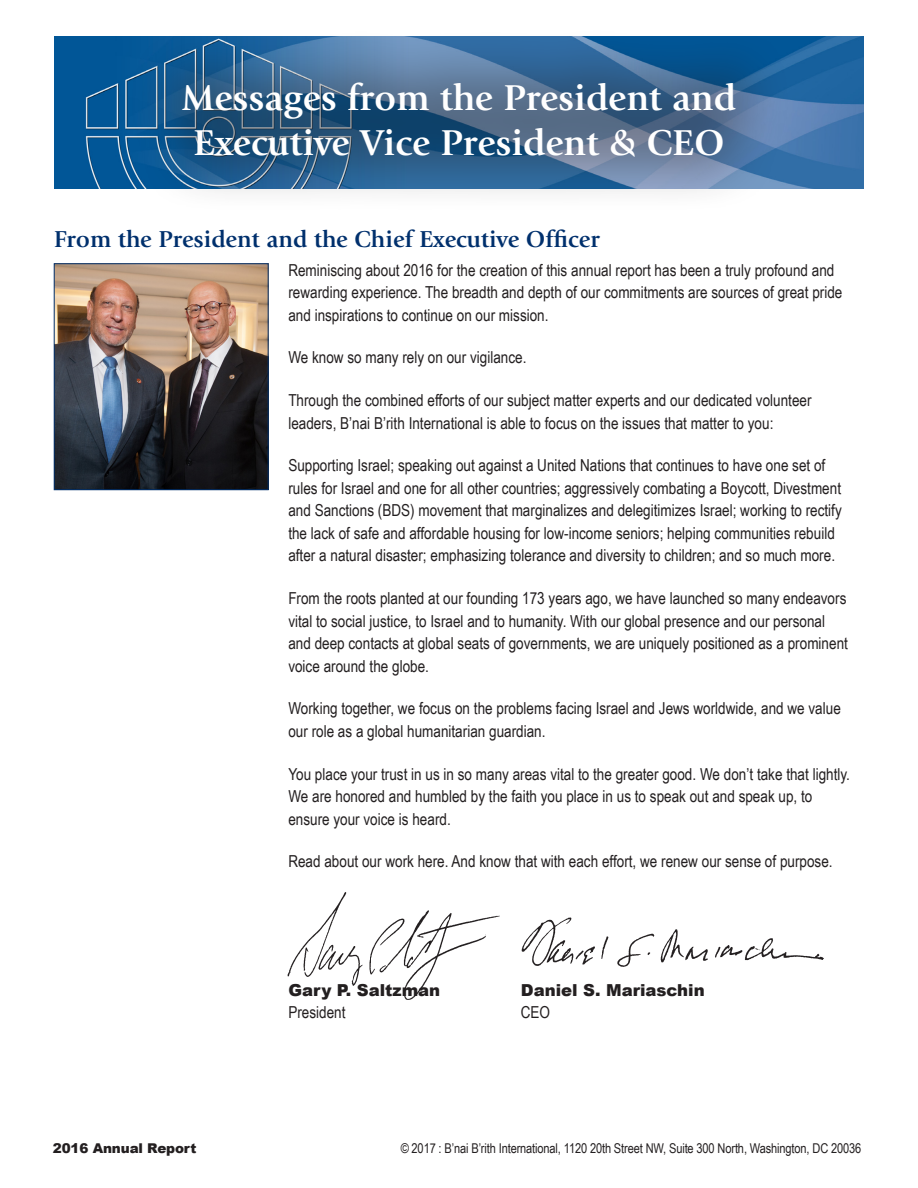
<style>
.page{position:relative;width:918px;height:1188px;background:#fff}
.page>*{position:absolute;margin:0;border:0;box-sizing:border-box;transform-origin:0 0}
.t1{font:700 37.5px/45px "Giovanni";color:#fff;text-align:center}
.Subhead_Style_1{font:700 24px "Giovanni";color:#00306d}
.t2{font:16.5px/22.5px "Arial Narrow";color:#231f20}
.t3{font:900 16.5px "Arial";color:#231f20}
.t4{font:13.5px "Arial Narrow";letter-spacing:-.01em;color:#231f20}
.t5{font:900 13.5px "Arial";letter-spacing:-.01em;color:#231f20}
</style>
<div class="page">
<img style="left:54px;top:37px;width:810px;height:152px">
<div style="left:127px;top:26px;width:665px;height:187px;background:#231f20;opacity:.4"></div>
<img style="left:56px;top:265px;width:211px;height:223px">
<div style="left:54px;top:263px;width:215px;height:227px;border:1px solid #00306d"></div>
<img style="left:521px;top:917px;width:303px;height:50px">
<img style="left:287px;top:892px;width:213px;height:108px">
<p class="t1" style="left:182px;top:75px;width:556px">Messages from the President and<br>Executive Vice President &amp; CEO</p>
<p class="Subhead_Style_1" style="left:54px;top:225px;width:547px">From the President and the Chief Executive Officer</p>
<p class="t2" style="left:288px;top:258px;width:556px">Reminiscing about 2016 for the creation of this annual report has been a truly profound and rewarding experience. The breadth and depth of our commitments are sources of great pride and inspirations to continue on our mission.</p>
<p class="t2" style="left:288px;top:346px;width:240px">We know so many rely on our vigilance.</p>
<p class="t2" style="left:288px;top:388px;width:525px">Through the combined efforts of our subject matter experts and our dedicated volunteer leaders, B’nai B’rith International is able to focus on the issues that matter to you:</p>
<p class="t2" style="left:288px;top:454px;width:555px">Supporting Israel; speaking out against a United Nations that continues to have one set of rules for Israel and one for all other countries; aggressively combating a Boycott, Divestment and Sanctions (BDS) movement that marginalizes and delegitimizes Israel; working to rectify the lack of safe and affordable housing for low-income seniors; helping communities rebuild after a natural disaster; emphasizing tolerance and diversity to children; and so much more.</p>
<p class="t2" style="left:288px;top:586px;width:561px">From the roots planted at our founding 173 years ago, we have launched so many endeavors vital to social justice, to Israel and to humanity. With our global presence and our personal and deep contacts at global seats of governments, we are uniquely positioned as a prominent voice around the globe.</p>
<p class="t2" style="left:288px;top:697px;width:554px">Working together, we focus on the problems facing Israel and Jews worldwide, and we value our role as a global humanitarian guardian.</p>
<p class="t2" style="left:288px;top:762px;width:563px">You place your trust in us in so many areas vital to the greater good. We don’t take that lightly.<br>We are honored and humbled by the faith you place in us to speak out and speak up, to ensure your voice is heard.</p>
<p class="t2" style="left:288px;top:850px;width:546px">Read about our work here. And know that with each effort, we renew our sense of purpose.</p>
<p class="t3" style="left:288px;top:978px;width:153px">Gary P. Saltzman</p>
<p class="t3" style="left:521px;top:978px;width:185px">Daniel S. Mariaschin</p>
<p class="t2" style="left:288px;top:1000px;width:59px">President</p>
<p class="t2" style="left:521px;top:1000px;width:31px">CEO</p>
<p class="t5" style="left:53px;top:1138px;width:145px">2016 Annual Report</p>
<p class="t4" style="left:401px;top:1138px;width:462px">© 2017 : B’nai B’rith International, 1120 20th Street NW, Suite 300 North, Washington, DC 20036</p>
</div>
